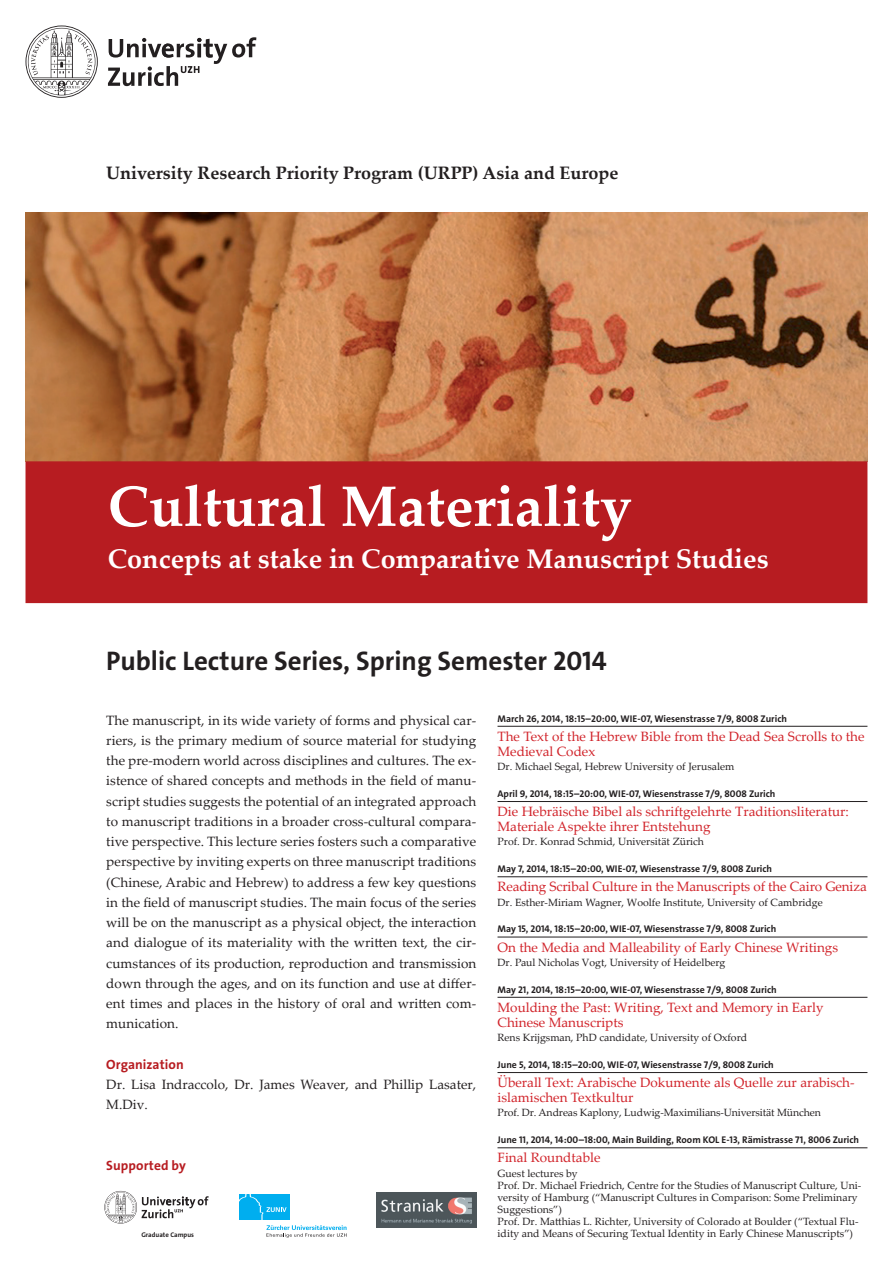
<style>
.page{position:relative;width:893px;height:1263px;background:#fff}
.page>*{position:absolute;margin:0;border:0;box-sizing:border-box;transform-origin:0 0}
.t1{font:700 57px "Palatino Linotype";color:#fff}
.t2{font:700 27px "Palatino Linotype";color:#fff}
.t3{font:27px "The Sans LP7 Bld";color:#231f20}
.t4{font:700 18px "Palatino Linotype";color:#231f20}
.t5{font:13.5px/20.2px "Palatino Linotype";letter-spacing:.005em;color:#231f20;text-align:justify}
.t6{font:13.5px/15px "Palatino Linotype";color:#d1232a}
.t7{font:13.5px "The Sans LP7 Bld";letter-spacing:.005em;color:#b71c21}
.t8{font:10.5px/12px "Palatino Linotype";color:#231f20}
.t9{font:9.75px "The Sans LP7 Bld";color:#231f20}
.t10{font:6.75px "The Sans LP7 Bld";color:#231f20}
</style>
<div class="page">
<img style="left:26px;top:213px;width:841px;height:248px">
<div style="left:26px;top:462px;width:841px;height:140px;background:#b71c21"></div>
<div style="left:26px;top:461px;width:841px;height:142px;border:2px solid #b71c21"></div>
<hr style="left:497px;top:726px;width:370px;height:1px;background:#231f20">
<hr style="left:497px;top:801px;width:370px;height:1px;background:#231f20">
<hr style="left:497px;top:876px;width:370px;height:1px;background:#231f20">
<hr style="left:497px;top:937px;width:370px;height:1px;background:#231f20">
<hr style="left:497px;top:997px;width:370px;height:1px;background:#231f20">
<hr style="left:497px;top:1072px;width:370px;height:1px;background:#231f20">
<hr style="left:497px;top:1147px;width:370px;height:1px;background:#231f20">
<svg style="left:239px;top:1194px;width:108px;height:44px"></svg>
<svg style="left:104px;top:1191px;width:105px;height:32px"></svg>
<img style="left:376px;top:1192px;width:100px;height:35px">
<svg style="left:26px;top:26px;width:230px;height:72px"></svg>
<h3 class="t4" style="left:106px;top:160px;width:514px">University Research Priority Program (URPP) Asia and Europe</h3>
<h1 class="t1" style="left:108px;top:466px;width:525px">Cultural Materiality</h1>
<h2 class="t2" style="left:108px;top:539px;width:662px">Concepts at stake in Comparative Manuscript Studies</h2>
<h2 class="t3" style="left:106px;top:644px;width:502px">Public Lecture Series, Spring Semester 2014</h2>
<p class="t5" style="left:106px;top:709px;width:371px">The manuscript, in its wide variety of forms and physical car&shy;riers, is the primary medium of source material for studying the pre-modern world across disciplines and cultures. The ex&shy;istence of shared concepts and methods in the field of manu&shy;script studies suggests the potential of an integrated approach to manuscript traditions in a broader cross-cultural compara&shy;tive perspective. This lecture series fosters such a comparative perspective by inviting experts on three manuscript traditions (Chinese, Arabic and Hebrew) to address a few key questions in the field of manuscript studies. The main focus of the series will be on the manuscript as a physical object, the interaction and dialogue of its materiality with the written text, the cir&shy;cumstances of its production, reproduction and transmission down through the ages, and on its function and use at differ&shy;ent times and places in the history of oral and written com&shy;munication.</p>
<p class="t7" style="left:106px;top:1056px;width:79px">Organization</p>
<p class="t5" style="left:106px;top:1074px;width:371px">Dr. Lisa Indraccolo, Dr. James Weaver, and Phillip Lasater,<br>M.Div.</p>
<p class="t7" style="left:106px;top:1157px;width:81px">Supported by</p>
<p class="t10" style="left:141px;top:1230px;width:54px">Graduate Campus</p>
<p class="t9" style="left:497px;top:712px;width:291px">March 26, 2014, 18:15–20:00, WIE-07, Wiesenstrasse 7/9, 8008 Zurich</p>
<p class="t6" style="left:497px;top:728px;width:369px">The Text of the Hebrew Bible from the Dead Sea Scrolls to the<br>Medieval Codex</p>
<p class="t8" style="left:497px;top:760px;width:238px">Dr. Michael Segal, Hebrew University of Jerusalem</p>
<p class="t9" style="left:497px;top:787px;width:279px">April 9, 2014, 18:15–20:00, WIE-07, Wiesenstrasse 7/9, 8008 Zurich</p>
<p class="t6" style="left:497px;top:803px;width:353px">Die Hebräische Bibel als schriftgelehrte Traditionsliteratur:<br>Materiale Aspekte ihrer Entstehung</p>
<p class="t8" style="left:497px;top:835px;width:208px">Prof. Dr. Konrad Schmid, Universität Zürich</p>
<p class="t9" style="left:497px;top:862px;width:276px">May 7, 2014, 18:15–20:00, WIE-07, Wiesenstrasse 7/9, 8008 Zurich</p>
<p class="t6" style="left:497px;top:879px;width:371px">Reading Scribal Culture in the Manuscripts of the Cairo Geniza</p>
<p class="t8" style="left:497px;top:895px;width:327px">Dr. Esther-Miriam Wagner, Woolfe Institute, University of Cambridge</p>
<p class="t9" style="left:497px;top:923px;width:280px">May 15, 2014, 18:15–20:00, WIE-07, Wiesenstrasse 7/9, 8008 Zurich</p>
<p class="t6" style="left:497px;top:939px;width:342px">On the Media and Malleability of Early Chinese Writings</p>
<p class="t8" style="left:497px;top:956px;width:229px">Dr. Paul Nicholas Vogt, University of Heidelberg</p>
<p class="t9" style="left:497px;top:983px;width:281px">May 21, 2014, 18:15–20:00, WIE-07, Wiesenstrasse 7/9, 8008 Zurich</p>
<p class="t6" style="left:497px;top:999px;width:328px">Moulding the Past: Writing, Text and Memory in Early<br>Chinese Manuscripts</p>
<p class="t8" style="left:497px;top:1031px;width:251px">Rens Krijgsman, PhD candidate, University of Oxford</p>
<p class="t9" style="left:497px;top:1058px;width:278px">June 5, 2014, 18:15–20:00, WIE-07, Wiesenstrasse 7/9, 8008 Zurich</p>
<p class="t6" style="left:497px;top:1074px;width:359px">Überall Text: Arabische Dokumente als Quelle zur arabisch&shy;islamischen Textkultur</p>
<p class="t8" style="left:497px;top:1106px;width:325px">Prof. Dr. Andreas Kaplony, Ludwig-Maximilians-Universität München</p>
<p class="t9" style="left:497px;top:1133px;width:363px">June 11, 2014, 14:00–18:00, Main Building, Room KOL E-13, Rämistrasse 71, 8006 Zurich</p>
<p class="t6" style="left:497px;top:1150px;width:104px">Final Roundtable</p>
<p class="t8" style="left:497px;top:1166px;width:365px">Guest lectures by<br>Prof. Dr. Michael Friedrich, Centre for the Studies of Manuscript Culture, Uni&shy;versity of Hamburg (“Manuscript Cultures in Comparison: Some Preliminary Suggestions”)<br>Prof. Dr. Matthias L. Richter, University of Colorado at Boulder (“Textual Flu&shy;idity and Means of Securing Textual Identity in Early Chinese Manuscripts”)</p>
</div>
